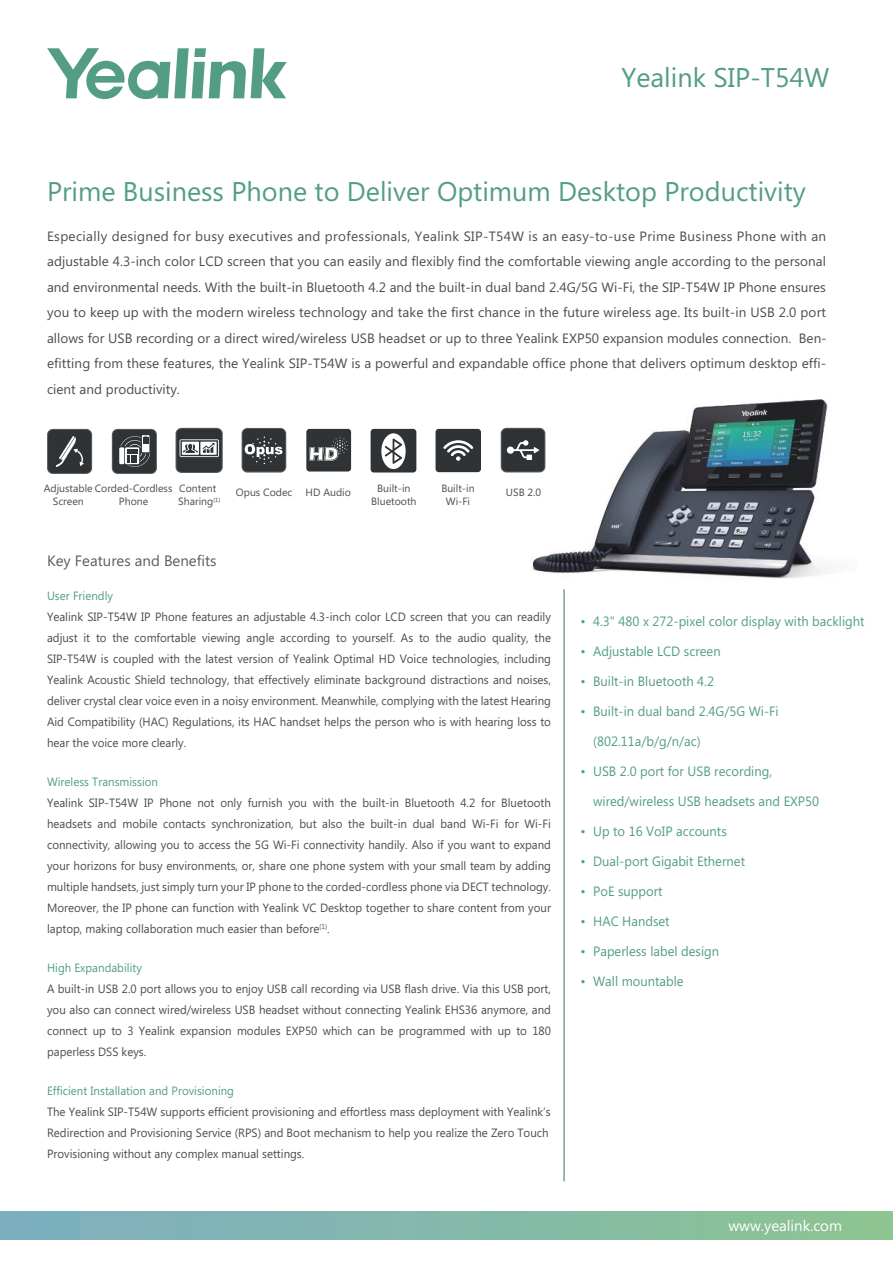
<style>
.page{position:relative;width:893px;height:1264px;background:#fff}
.page>*{position:absolute;margin:0;border:0;box-sizing:border-box;transform-origin:0 0}
.t1{font:27px "Microsoft Phags Pa";color:#539d85}
.t2{font:15px "Microsoft Phags Pa";color:#5a5d5f}
.t3{font:15px "Microsoft Phags Pa";color:#fff}
.t4{font:13.5px/25.5px "Microsoft Phags Pa";letter-spacing:.005em;color:#4e4b4c;text-align:justify}
.t5{font:13.5px "Microsoft Phags Pa";color:#539d85;scale:.96 1}
.t6{font:12px/21px "Microsoft Phags Pa";color:#4e4b4c;text-align:justify;scale:.96 1}
.t7{font:12px "Microsoft Phags Pa";color:#539d85;scale:.96 1}
.t8{font:10.5px/13.5px "Microsoft Phags Pa";color:#4e4b4c;text-align:center}
</style>
<div class="page">
<img style="left:507px;top:399px;width:322px;height:202px">
<hr style="left:563px;top:589px;width:1px;height:592px;background:#2f7b59">
<svg style="left:47px;top:48px;width:239px;height:51px"></svg>
<div style="left:0;top:1210px;width:892px;height:28px;background:linear-gradient(to right,#7daec2,#8cc492)"></div>
<div style="left:306px;top:429px;width:45px;height:42px;background:#303335;border-radius:3px"></div>
<svg style="left:309px;top:437px;width:39px;height:23px"></svg>
<div style="left:370px;top:429px;width:46px;height:43px;background:#303335;border-radius:3px"></div>
<svg style="left:381px;top:433px;width:24px;height:36px"></svg>
<div style="left:500px;top:428px;width:45px;height:44px;border:2px solid #5a5d5f;border-radius:5px"></div>
<div style="left:501px;top:429px;width:43px;height:42px;background:#303335;border-radius:5px"></div>
<svg style="left:506px;top:440px;width:33px;height:20px"></svg>
<div style="left:241px;top:428px;width:45px;height:44px;border:2px solid #5a5d5f;border-radius:5px"></div>
<div style="left:242px;top:429px;width:43px;height:42px;background:#303335;border-radius:5px"></div>
<svg style="left:245px;top:436px;width:37px;height:28px"></svg>
<div style="left:435px;top:429px;width:46px;height:43px;background:#303335;border-radius:3px"></div>
<svg style="left:443px;top:440px;width:30px;height:20px"></svg>
<svg style="left:47px;top:429px;width:45px;height:45px"></svg>
<div style="left:48px;top:430px;width:43px;height:43px;background:#2f3335;border-radius:5px"></div>
<svg style="left:56px;top:436px;width:28px;height:31px"></svg>
<div style="left:175px;top:428px;width:48px;height:45px;border:2px solid #5a5d5f;border-radius:5px"></div>
<div style="left:176px;top:429px;width:46px;height:43px;background:#303335;border-radius:5px"></div>
<svg style="left:179px;top:439px;width:40px;height:18px"></svg>
<svg style="left:112px;top:429px;width:45px;height:45px;background:#575a5b"></svg>
<h1 class="t1" style="left:621px;top:59px;width:209px">Yealink SIP-T54W</h1>
<h1 class="t1" style="left:47px;top:172px;width:760px">Prime Business Phone to Deliver Optimum Desktop Productivity</h1>
<p class="t4" style="left:47px;top:223px;width:781px">Especially designed for busy executives and professionals, Yealink SIP-T54W is an easy-to-use Prime Business Phone with an adjustable 4.3-inch color LCD screen that you can easily and flexibly find the comfortable viewing angle according to the personal and environmental needs. With the built-in Bluetooth 4.2 and the built-in dual band 2.4G/5G Wi-Fi, the SIP-T54W IP Phone ensures you to keep up with the modern wireless technology and take the first chance in the future wireless age. Its built-in USB 2.0 port allows for USB recording or a direct wired/wireless USB headset or up to three Yealink EXP50 expansion modules connection. Ben&shy;efitting from these features, the Yealink SIP-T54W is a powerful and expandable office phone that delivers optimum desktop effi&shy;cient and productivity.</p>
<p class="t8" style="left:53px;top:481px;width:121px;text-align:left;text-indent:-9px">Adjustable Corded-Cordless<br>Screen</p>
<p class="t8" style="left:178px;top:481px;width:44px;text-align:left">Content<br>Sharing<sup>(1)</sup></p>
<p class="t8" style="left:119px;top:494px;width:31px">Phone</p>
<p class="t8" style="left:305px;top:485px;width:47px">HD Audio</p>
<p class="t8" style="left:371px;top:481px;width:47px">Built-in<br>Bluetooth</p>
<p class="t8" style="left:441px;top:481px;width:35px">Built-in<br>Wi-Fi</p>
<p class="t8" style="left:236px;top:484px;width:58px">Opus Codec</p>
<p class="t8" style="left:506px;top:485px;width:37px">USB 2.0</p>
<p class="t2" style="left:47px;top:550px;width:171px">Key Features and Benefits</p>
<p class="t7" style="left:47px;top:587px;width:70px">User Friendly</p>
<p class="t6" style="left:47px;top:605px;width:526px">Yealink SIP-T54W IP Phone features an adjustable 4.3-inch color LCD screen that you can readily adjust it to the comfortable viewing angle according to yourself. As to the audio quality, the SIP-T54W is coupled with the latest version of Yealink Optimal HD Voice technologies, including Yealink Acoustic Shield technology, that effectively eliminate background distractions and noises, deliver crystal clear voice even in a noisy environment. Meanwhile, complying with the latest Hearing Aid Compatibility (HAC) Regulations, its HAC handset helps the person who is with hearing loss to hear the voice more clearly.</p>
<p class="t7" style="left:47px;top:773px;width:117px">Wireless Transmission</p>
<p class="t6" style="left:47px;top:791px;width:526px">Yealink SIP-T54W IP Phone not only furnish you with the built-in Bluetooth 4.2 for Bluetooth headsets and mobile contacts synchronization, but also the built-in dual band Wi-Fi for Wi-Fi connectivity, allowing you to access the 5G Wi-Fi connectivity handily. Also if you want to expand your horizons for busy environments, or, share one phone system with your small team by adding multiple handsets, just simply turn your IP phone to the corded-cordless phone via DECT technology.<br>Moreover, the IP phone can function with Yealink VC Desktop together to share content from your laptop, making collaboration much easier than before<sup>(1)</sup>.</p>
<p class="t7" style="left:47px;top:959px;width:100px">High Expandability</p>
<p class="t6" style="left:47px;top:977px;width:526px">A built-in USB 2.0 port allows you to enjoy USB call recording via USB flash drive. Via this USB port, you also can connect wired/wireless USB headset without connecting Yealink EHS36 anymore, and connect up to 3 Yealink expansion modules EXP50 which can be programmed with up to 180 paperless DSS keys.</p>
<p class="t7" style="left:47px;top:1082px;width:196px">Efficient Installation and Provisioning</p>
<p class="t6" style="left:47px;top:1100px;width:526px;text-align:left">The Yealink SIP-T54W supports efficient provisioning and effortless mass deployment with Yealink’s<br>Redirection and Provisioning Service (RPS) and Boot mechanism to help you realize the Zero Touch<br>Provisioning without any complex manual settings.</p>
<p class="t5" style="left:580px;top:611px;width:297px">• 4.3" 480 x 272-pixel color display with backlight</p>
<p class="t5" style="left:580px;top:641px;width:148px">• Adjustable LCD screen</p>
<p class="t5" style="left:580px;top:671px;width:141px">• Built-in Bluetooth 4.2</p>
<p class="t5" style="left:580px;top:701px;width:208px">• Built-in dual band 2.4G/5G Wi-Fi</p>
<p class="t5" style="left:593px;top:731px;width:113px">(802.11a/b/g/n/ac)</p>
<p class="t5" style="left:580px;top:761px;width:201px">• USB 2.0 port for USB recording,</p>
<p class="t5" style="left:593px;top:791px;width:237px">wired/wireless USB headsets and EXP50</p>
<p class="t5" style="left:580px;top:821px;width:154px">• Up to 16 VoIP accounts</p>
<p class="t5" style="left:580px;top:851px;width:173px">• Dual-port Gigabit Ethernet</p>
<p class="t5" style="left:580px;top:881px;width:87px">• PoE support</p>
<p class="t5" style="left:580px;top:911px;width:94px">• HAC Handset</p>
<p class="t5" style="left:580px;top:941px;width:146px">• Paperless label design</p>
<p class="t5" style="left:580px;top:971px;width:109px">• Wall mountable</p>
<p class="t3" style="left:728px;top:1214px;width:115px">www.yealink.com</p>
</div>
